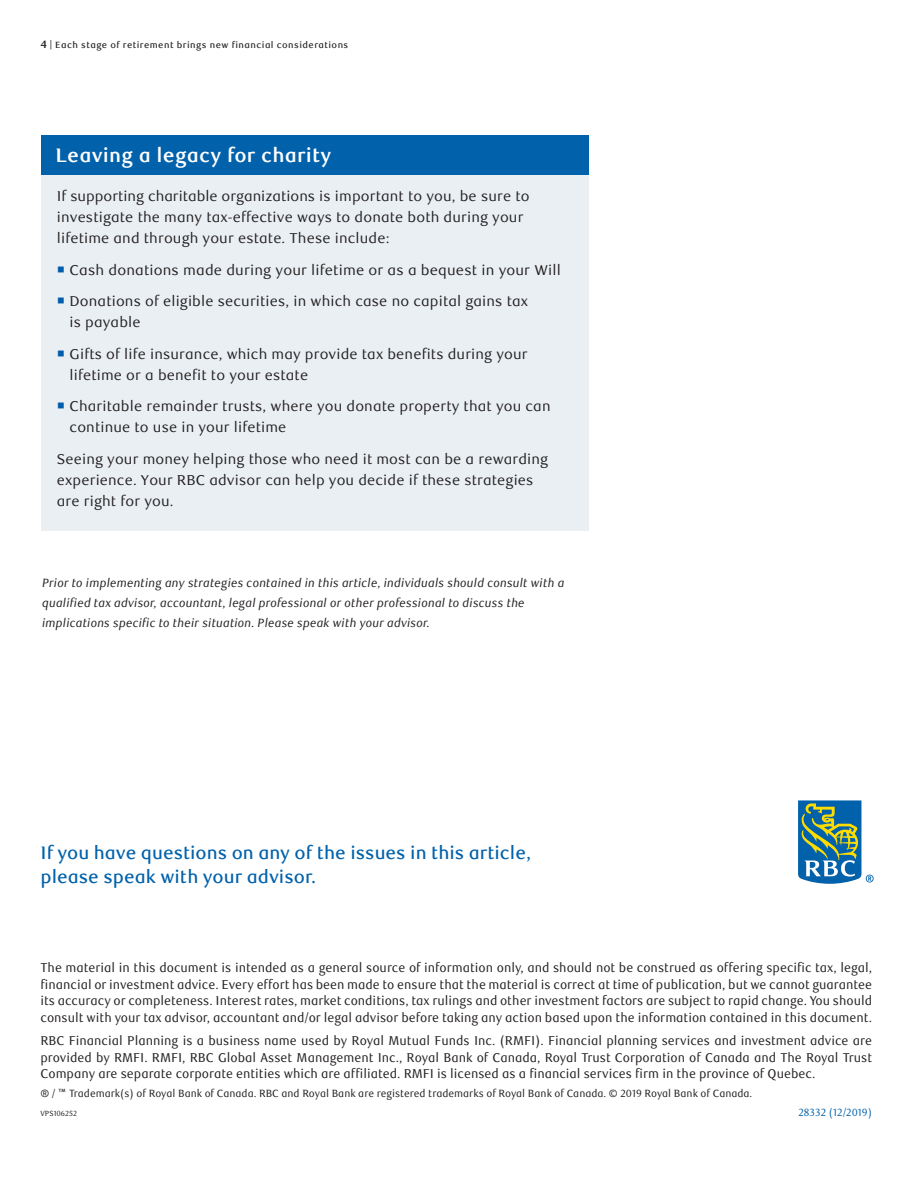
<style>
.page{position:relative;width:918px;height:1188px;background:#fff}
.page>*{position:absolute;margin:0;border:0;box-sizing:border-box;transform-origin:0 0}
.t1{font:700 19.5px "RBC Text";letter-spacing:.01em;color:#fff}
.t2{font:500 18px/24px "RBC Text";color:#0161aa}
.t3{font:14.25px/21px "RBC Text";letter-spacing:.01em;color:#231f20}
.t4{font:12.75px/16.5px "RBC Text Cond";color:#231f20;text-align:justify}
.t5{font:italic 12px/20.2px "RBC Text Cond";color:#231f20}
.t6{font:10.5px "RBC Text Cond";color:#231f20}
.t7{font:10.5px "RBC Text Cond";color:#0161aa}
.t8{font:500 9px "RBC Text";letter-spacing:.05em;color:#231f20}
.t9{font:7.5px "RBC Text Cond";color:#231f20}
.s1{font-weight:700;font-size:10.5px}
.s2{color:#015dab}
</style>
<div class="page">
<svg style="left:798px;top:800px;width:76px;height:84px"></svg>
<div style="left:41px;top:135px;width:548px;height:396px;background:#e9eff3"></div>
<div style="left:41px;top:135px;width:548px;height:40px;background:#0161aa"></div>
<p class="t8" style="left:40px;top:40px;width:309px"><span class="s1">4</span> | Each stage of retirement brings new financial considerations</p>
<p class="t1" style="left:56px;top:143px;width:277px">Leaving a legacy for charity</p>
<p class="t3" style="left:57px;top:186px;width:474px">If supporting charitable organizations is important to you, be sure to investigate the many tax-effective ways to donate both during your lifetime and through your estate. These include:</p>
<p class="t3" style="left:57px;top:260px;width:505px"><span class="s2">○</span> Cash donations made during your lifetime or as a bequest in your Will</p>
<p class="t3" style="left:70px;top:291px;width:460px;text-indent:-13px"><span class="s2">○</span> Donations of eligible securities, in which case no capital gains tax is payable</p>
<p class="t3" style="left:70px;top:344px;width:460px;text-indent:-13px"><span class="s2">○</span> Gifts of life insurance, which may provide tax benefits during your lifetime or a benefit to your estate</p>
<p class="t3" style="left:70px;top:396px;width:483px;text-indent:-13px"><span class="s2">○</span> Charitable remainder trusts, where you donate property that you can continue to use in your lifetime</p>
<p class="t3" style="left:57px;top:449px;width:493px">Seeing your money helping those who need it most can be a rewarding experience. Your RBC advisor can help you decide if these strategies are right for you.</p>
<p class="t5" style="left:42px;top:573px;width:524px">Prior to implementing any strategies contained in this article, individuals should consult with a qualified tax advisor, accountant, legal professional or other professional to discuss the implications specific to their situation. Please speak with your advisor.</p>
<h2 class="t2" style="left:40px;top:842px;width:492px">If you have questions on any of the issues in this article, please speak with your advisor.</h2>
<p class="t4" style="left:40px;top:960px;width:833px">The material in this document is intended as a general source of information only, and should not be construed as offering specific tax, legal, financial or investment advice. Every effort has been made to ensure that the material is correct at time of publication, but we cannot guarantee its accuracy or completeness. Interest rates, market conditions, tax rulings and other investment factors are subject to rapid change. You should consult with your tax advisor, accountant and/or legal advisor before taking any action based upon the information contained in this document.</p>
<p class="t4" style="left:40px;top:1033px;width:833px">RBC Financial Planning is a business name used by Royal Mutual Funds Inc. (RMFI). Financial planning services and investment advice are provided by RMFI. RMFI, RBC Global Asset Management Inc., Royal Bank of Canada, Royal Trust Corporation of Canada and The Royal Trust Company are separate corporate entities which are affiliated. RMFI is licensed as a financial services firm in the province of Quebec.</p>
<p class="t6" style="left:40px;top:1087px;width:713px">® / ™ Trademark(s) of Royal Bank of Canada. RBC and Royal Bank are registered trademarks of Royal Bank of Canada. © 2019 Royal Bank of Canada.</p>
<p class="t9" style="left:40px;top:1109px;width:38px">VPS106252</p>
<p class="t7" style="left:798px;top:1106px;width:75px">28332 (12/2019)</p>
</div>
